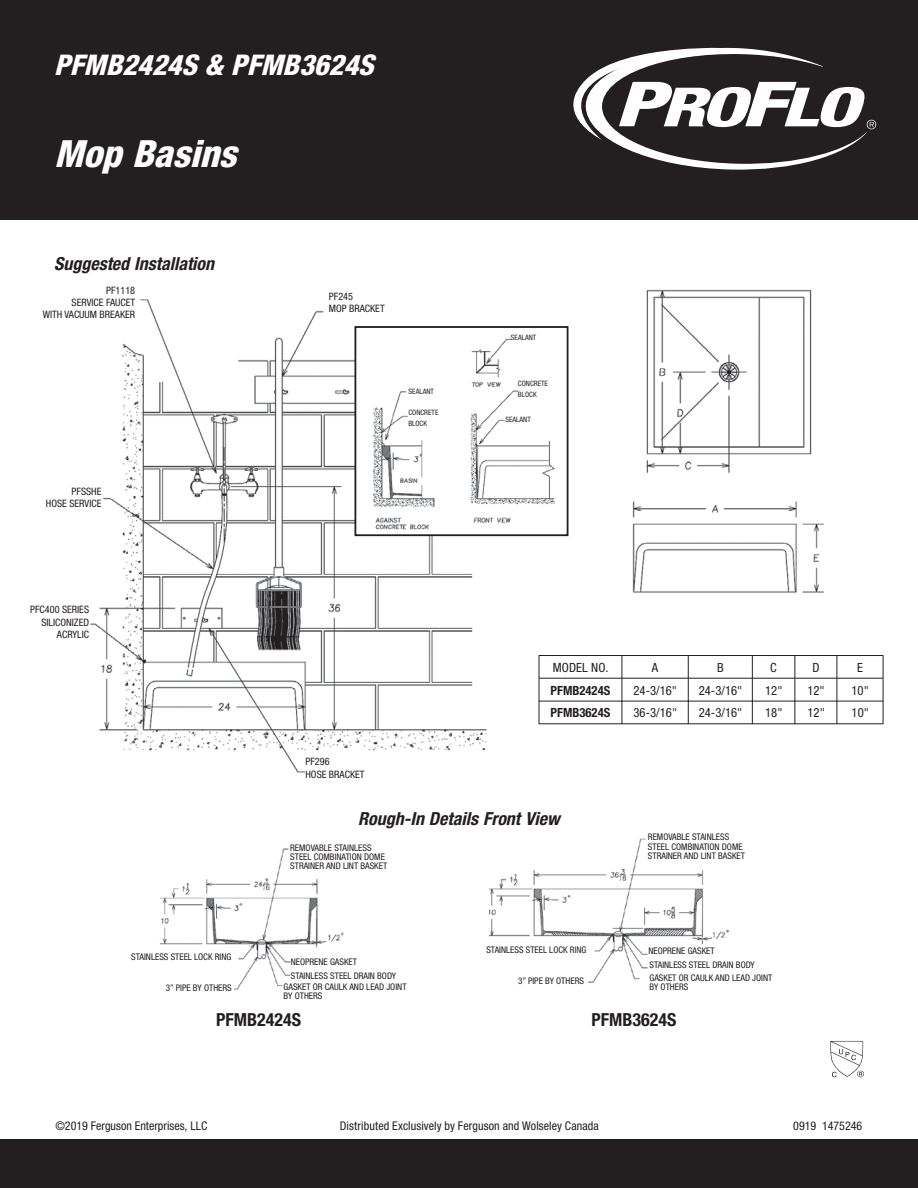
<style>
.page{position:relative;width:918px;height:1188px;background:#fff}
.page>*{position:absolute;margin:0;border:0;box-sizing:border-box;transform-origin:0 0}
.t1{font:italic 800 condensed 37.5px "Helvetica Neue LT Std";color:#fff}
.t2{font:italic 800 condensed 28.5px "Helvetica Neue LT Std";color:#fff}
.t3{font:italic 700 condensed 28.5px "Helvetica Neue";color:#fff}
.t4{font:italic 700 condensed 18px "Helvetica Neue";color:#231f20}
.t5{font:700 condensed 18px "Helvetica Neue";color:#231f20}
.t6{font:condensed 12.75px "Helvetica Neue";color:#231f20}
.t7{font:700 condensed 12.75px "Helvetica Neue";color:#231f20}
.t8{font:condensed 12px "Helvetica Neue LT Std";color:#231f20}
.t9{font:condensed 10.2px/12.3px "Helvetica Neue";color:#231f20;text-align:right}
.t10{font:condensed 9.15px/9.1px "Helvetica Neue";color:#231f20}
.t11{font:condensed 7.35px/10.6px "Helvetica Neue";color:#231f20}
</style>
<div class="page">
<div style="left:0;top:1139px;width:918px;height:49px;background:#231f20"></div>
<div style="left:0;top:0;width:918px;height:220px;background:#231f20"></div>
<svg style="left:573px;top:47px;width:303px;height:123px"></svg>
<img style="left:489px;top:838px;width:240px;height:145px">
<div style="left:649px;top:972px;width:137px;height:28px;background:#fff"></div>
<div style="left:649px;top:959px;width:137px;height:13px;background:#fff"></div>
<div style="left:648px;top:945px;width:137px;height:13px;background:#fff"></div>
<div style="left:648px;top:832px;width:137px;height:29px;background:#fff"></div>
<div style="left:486px;top:944px;width:106px;height:22px;background:#fff"></div>
<div style="left:518px;top:975px;width:68px;height:14px;background:#fff"></div>
<img style="left:159px;top:848px;width:185px;height:142px">
<div style="left:131px;top:951px;width:106px;height:22px;background:#fff"></div>
<div style="left:291px;top:970px;width:112px;height:13px;background:#fff"></div>
<div style="left:291px;top:956px;width:102px;height:13px;background:#fff"></div>
<div style="left:290px;top:842px;width:137px;height:29px;background:#fff"></div>
<div style="left:166px;top:983px;width:68px;height:13px;background:#fff"></div>
<div style="left:284px;top:981px;width:131px;height:17px;background:#fff"></div>
<img style="left:90px;top:299px;width:419px;height:474px">
<img style="left:357px;top:329px;width:198px;height:204px">
<div style="left:354px;top:326px;width:214px;height:210px;border:2px solid #231f20"></div>
<div style="left:409px;top:376px;width:55px;height:30px;background:#fff"></div>
<div style="left:408px;top:408px;width:56px;height:24px;background:#fff"></div>
<div style="left:505px;top:415px;width:56px;height:26px;background:#fff"></div>
<div style="left:511px;top:333px;width:46px;height:30px;background:#fff"></div>
<div style="left:518px;top:378px;width:48px;height:25px;background:#fff"></div>
<img style="left:646px;top:289px;width:166px;height:184px">
<img style="left:632px;top:501px;width:192px;height:92px">
<svg style="left:830px;top:1040px;width:34px;height:37px"></svg>
<hr style="left:539px;top:655px;width:83px;height:1px;background:#231f20">
<hr style="left:622px;top:655px;width:66px;height:1px;background:#231f20">
<hr style="left:688px;top:655px;width:64px;height:1px;background:#231f20">
<hr style="left:752px;top:655px;width:43px;height:1px;background:#231f20">
<hr style="left:795px;top:655px;width:42px;height:1px;background:#231f20">
<hr style="left:837px;top:655px;width:46px;height:1px;background:#231f20">
<hr style="left:539px;top:678px;width:83px;height:1px;background:#231f20">
<hr style="left:622px;top:678px;width:66px;height:1px;background:#231f20">
<hr style="left:688px;top:678px;width:64px;height:1px;background:#231f20">
<hr style="left:752px;top:678px;width:43px;height:1px;background:#231f20">
<hr style="left:795px;top:678px;width:42px;height:1px;background:#231f20">
<hr style="left:837px;top:678px;width:46px;height:1px;background:#231f20">
<hr style="left:539px;top:701px;width:83px;height:1px;background:#231f20">
<svg style="left:539px;top:656px;width:1px;height:67px"></svg>
<hr style="left:622px;top:701px;width:66px;height:1px;background:#231f20">
<svg style="left:622px;top:656px;width:1px;height:67px"></svg>
<hr style="left:688px;top:701px;width:64px;height:1px;background:#231f20">
<svg style="left:688px;top:656px;width:1px;height:67px"></svg>
<hr style="left:752px;top:701px;width:43px;height:1px;background:#231f20">
<svg style="left:752px;top:656px;width:1px;height:67px"></svg>
<hr style="left:795px;top:701px;width:42px;height:1px;background:#231f20">
<svg style="left:794px;top:656px;width:1px;height:67px"></svg>
<hr style="left:837px;top:701px;width:46px;height:1px;background:#231f20">
<svg style="left:836px;top:656px;width:1px;height:67px"></svg>
<svg style="left:883px;top:656px;width:1px;height:67px"></svg>
<hr style="left:539px;top:723px;width:83px;height:1px;background:#231f20">
<hr style="left:622px;top:723px;width:66px;height:1px;background:#231f20">
<hr style="left:688px;top:723px;width:64px;height:1px;background:#231f20">
<hr style="left:752px;top:723px;width:43px;height:1px;background:#231f20">
<hr style="left:795px;top:723px;width:42px;height:1px;background:#231f20">
<hr style="left:837px;top:723px;width:46px;height:1px;background:#231f20">
<h2 class="t3" style="left:54px;top:39px;width:144px">PFMB Series</h2>
<h2 class="t2" style="left:54px;top:47px;width:330px">PFMB2424S&amp; PFMB3624S</h2>
<h1 class="t1" style="left:54px;top:131px;width:195px">MopBasins</h1>
<h3 class="t4" style="left:54px;top:253px;width:162px">Suggested Installation</h3>
<p class="t9" style="left:43px;top:284px;width:94px">PF1118<br>SERVICE FAUCET<br>WITH VACUUM BREAKER</p>
<p class="t9" style="left:329px;top:290px;width:57px;text-align:left">PF245<br>MOP BRACKET</p>
<p class="t11" style="left:511px;top:332px;width:27px">SEALANT</p>
<p class="t11" style="left:518px;top:378px;width:32px">CONCRETE<br>BLOCK</p>
<p class="t11" style="left:409px;top:386px;width:27px">SEALANT</p>
<p class="t11" style="left:408px;top:407px;width:32px">CONCRETE<br>BLOCK</p>
<p class="t11" style="left:505px;top:414px;width:27px">SEALANT</p>
<p class="t9" style="left:46px;top:485px;width:57px">PFSSHE<br>HOSE SERVICE</p>
<p class="t9" style="left:30px;top:604px;width:61px">PFC400 SERIES<br>SILICONIZED<br>ACRYLIC</p>
<p class="t9" style="left:305px;top:756px;width:61px;text-align:left">PF296<br>HOSE BRACKET</p>
<h3 class="t6" style="left:553px;top:660px;width:57px">MODEL NO.</h3>
<h3 class="t6" style="left:652px;top:660px;width:8px">A</h3>
<h3 class="t6" style="left:717px;top:660px;width:8px">B</h3>
<h3 class="t6" style="left:770px;top:660px;width:8px">C</h3>
<h3 class="t6" style="left:812px;top:660px;width:9px">D</h3>
<h3 class="t6" style="left:857px;top:660px;width:7px">E</h3>
<h3 class="t7" style="left:551px;top:682px;width:61px">PFMB2424S</h3>
<h3 class="t6" style="left:634px;top:683px;width:45px">24-3/16"</h3>
<h3 class="t6" style="left:699px;top:683px;width:45px">24-3/16"</h3>
<h3 class="t6" style="left:765px;top:683px;width:19px">12"</h3>
<h3 class="t6" style="left:807px;top:683px;width:19px">12"</h3>
<h3 class="t6" style="left:852px;top:683px;width:19px">10"</h3>
<h3 class="t7" style="left:551px;top:705px;width:61px">PFMB3624S</h3>
<h3 class="t6" style="left:634px;top:706px;width:45px">36-3/16"</h3>
<h3 class="t6" style="left:699px;top:706px;width:45px">24-3/16"</h3>
<h3 class="t6" style="left:765px;top:706px;width:19px">18"</h3>
<h3 class="t6" style="left:807px;top:706px;width:19px">12"</h3>
<h3 class="t6" style="left:852px;top:706px;width:19px">10"</h3>
<h3 class="t4" style="left:358px;top:808px;width:203px">Rough-In Details Front View</h3>
<p class="t10" style="left:131px;top:952px;width:102px">STAINLESS STEEL LOCK RING</p>
<p class="t10" style="left:290px;top:843px;width:99px">REMOVABLE STAINLESS<br>STEEL COMBINATION DOME<br>STRAINER AND LINT BASKET</p>
<p class="t10" style="left:291px;top:957px;width:68px">NEOPRENE GASKET</p>
<p class="t10" style="left:291px;top:971px;width:107px">STAINLESS STEEL DRAIN BODY</p>
<p class="t10" style="left:166px;top:983px;width:67px">3” PIPE BY OTHERS</p>
<p class="t10" style="left:284px;top:982px;width:124px">GASKET OR CAULK AND LEAD JOINT<br>BY OTHERS</p>
<p class="t10" style="left:486px;top:945px;width:102px">STAINLESS STEEL LOCK RING</p>
<p class="t10" style="left:518px;top:976px;width:67px">3” PIPE BY OTHERS</p>
<p class="t10" style="left:648px;top:833px;width:99px">REMOVABLE STAINLESS<br>STEEL COMBINATION DOME<br>STRAINER AND LINT BASKET</p>
<p class="t10" style="left:648px;top:946px;width:68px">NEOPRENE GASKET</p>
<p class="t10" style="left:649px;top:960px;width:107px">STAINLESS STEEL DRAIN BODY</p>
<p class="t10" style="left:649px;top:973px;width:124px">GASKET OR CAULK AND LEAD JOINT<br>BY OTHERS</p>
<h3 class="t5" style="left:216px;top:1009px;width:86px">PFMB2424S</h3>
<h3 class="t5" style="left:592px;top:1009px;width:86px">PFMB3624S</h3>
<h3 class="t8" style="left:55px;top:1119px;width:153px">©2019 Ferguson Enterprises, LLC</h3>
<h3 class="t8" style="left:340px;top:1119px;width:261px">Distributed Exclusively by Ferguson and Wolseley Canada</h3>
<h3 class="t8" style="left:793px;top:1119px;width:71px">0919 1475246</h3>
</div>
